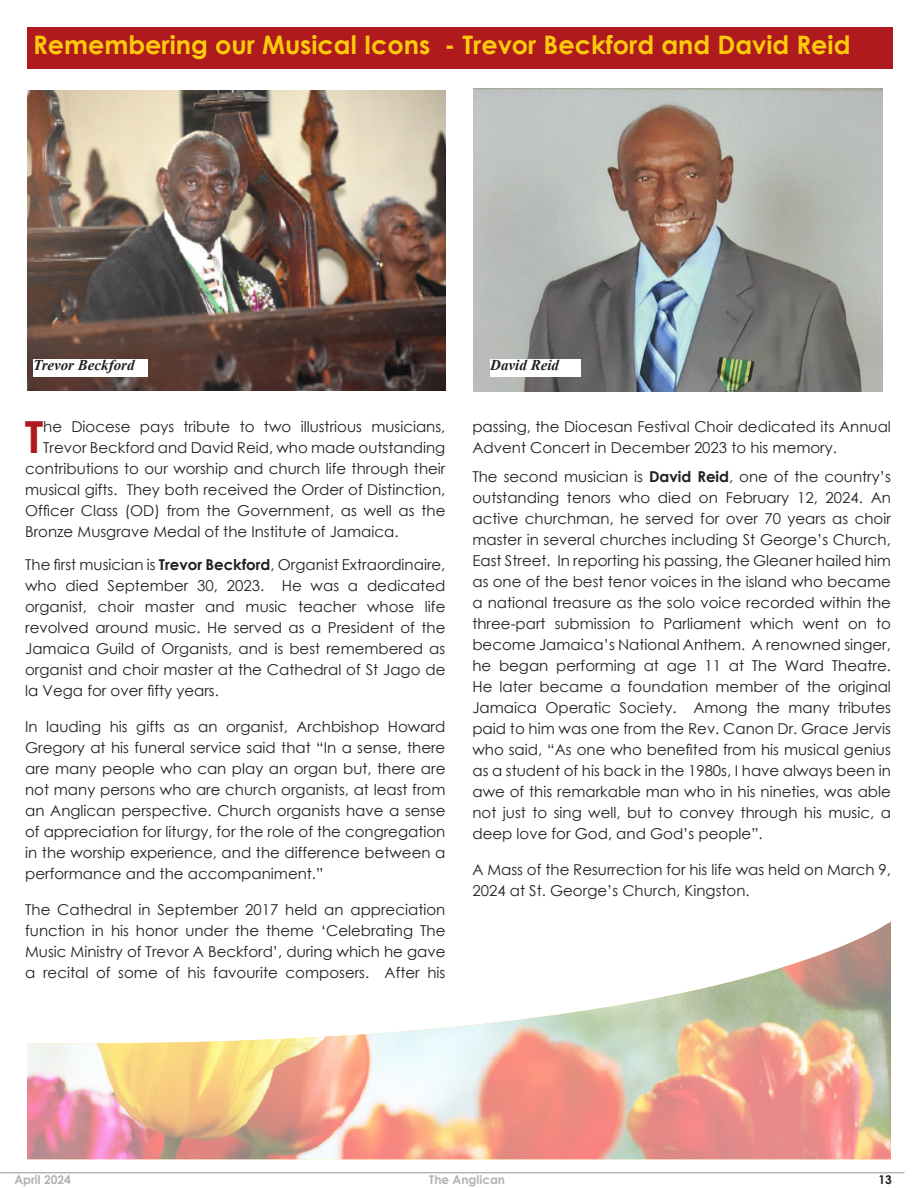
<style>
.page{position:relative;width:918px;height:1188px;background:#fff}
.page>*{position:absolute;margin:0;border:0;box-sizing:border-box;transform-origin:0 0}
.Normal__Web{font:700 44.25px "Century Gothic";color:#ae1a1e}
.t1{font:700 25.5px "Century Gothic";color:#feca0a}
.Normal__Web-2{font:15px/21px "Century Gothic";color:#231f20;text-align:justify}
.List_Paragraph{font:italic 700 15px "Times New Roman";color:#231f20}
.t2{font:700 12px "Century Gothic";color:#b2b3b7}
.t3{font:700 12px "Century Gothic";color:#231f20}
.s1{font-weight:700}
</style>
<div class="page">
<hr style="left:0;top:1172px;width:904px;height:1px;background:#939598">
<div style="left:27px;top:27px;width:866px;height:41px;background:#ae1a1e"></div>
<img style="left:27px;top:91px;width:419px;height:299px">
<img style="left:473px;top:89px;width:410px;height:303px">
<img style="left:27px;top:921px;width:864px;height:238px">
<div style="left:33px;top:360px;width:115px;height:17px;background:#fff"></div>
<div style="left:490px;top:360px;width:91px;height:17px;background:#fff"></div>
<p class="t1" style="left:33px;top:25px;width:819px">Remembering our Musical Icons - Trevor Beckford and David Reid</p>
<p class="List_Paragraph" style="left:33px;top:354px;width:103px">Trevor Beckford</p>
<p class="List_Paragraph" style="left:490px;top:354px;width:70px">David Reid</p>
<p class="Normal__Web" style="left:25px;top:404px;width:20px">T</p>
<p class="Normal__Web-2" style="left:43px;top:416px;width:404px">he Diocese pays tribute to two illustrious musicians,</p>
<p class="Normal__Web-2" style="left:43px;top:437px;width:404px">Trevor Beckford and David Reid, who made outstanding</p>
<p class="Normal__Web-2" style="left:25px;top:458px;width:422px">contributions to our worship and church life through their</p>
<p class="Normal__Web-2" style="left:25px;top:479px;width:422px">musical gifts. They both received the Order of Distinction,</p>
<p class="Normal__Web-2" style="left:25px;top:500px;width:422px">Officer Class (OD) from the Government, as well as the</p>
<p class="Normal__Web-2" style="left:25px;top:521px;width:375px">Bronze Musgrave Medal of the Institute of Jamaica.</p>
<p class="Normal__Web-2" style="left:25px;top:553px;width:422px">The first musician is <span class="s1">Trevor Beckford</span>, Organist Extraordinaire, who died September 30, 2023. He was a dedicated organist, choir master and music teacher whose life revolved around music. He served as a President of the Jamaica Guild of Organists, and is best remembered as organist and choir master at the Cathedral of St Jago de la Vega for over fifty years.</p>
<p class="Normal__Web-2" style="left:25px;top:715px;width:422px">In lauding his gifts as an organist, Archbishop Howard Gregory at his funeral service said that “In a sense, there are many people who can play an organ but, there are not many persons who are church organists, at least from an Anglican perspective. Church organists have a sense of appreciation for liturgy, for the role of the congregation in the worship experience, and the difference between a performance and the accompaniment.”</p>
<p class="Normal__Web-2" style="left:25px;top:898px;width:422px">The Cathedral in September 2017 held an appreciation function in his honor under the theme ‘Celebrating The Music Ministry of Trevor A Beckford’, during which he gave a recital of some of his favourite composers. After his</p>
<p class="Normal__Web-2" style="left:472px;top:416px;width:420px">passing, the Diocesan Festival Choir dedicated its Annual<br>Advent Concert in December 2023 to his memory.</p>
<p class="Normal__Web-2" style="left:472px;top:466px;width:420px">The second musician is <span class="s1">David Reid</span>, one of the country’s outstanding tenors who died on February 12, 2024. An active churchman, he served for over 70 years as choir master in several churches including St George’s Church, East Street. In reporting his passing, the Gleaner hailed him as one of the best tenor voices in the island who became a national treasure as the solo voice recorded within the three-part submission to Parliament which went on to become Jamaica’s National Anthem. A renowned singer, he began performing at age 11 at The Ward Theatre.<br>He later became a foundation member of the original Jamaica Operatic Society. Among the many tributes paid to him was one from the Rev. Canon Dr. Grace Jervis who said, “As one who benefited from his musical genius as a student of his back in the 1980s, I have always been in awe of this remarkable man who in his nineties, was able not just to sing well, but to convey through his music, a deep love for God, and God’s people”.</p>
<p class="Normal__Web-2" style="left:472px;top:859px;width:420px">A Mass of the Resurrection for his life was held on March 9,<br>2024 at St. George’s Church, Kingston.</p>
<p class="t2" style="left:14px;top:1171px;width:58px">April 2024</p>
<p class="t2" style="left:429px;top:1171px;width:77px">The Anglican</p>
<p class="t3" style="left:878px;top:1171px;width:15px">13</p>
</div>
